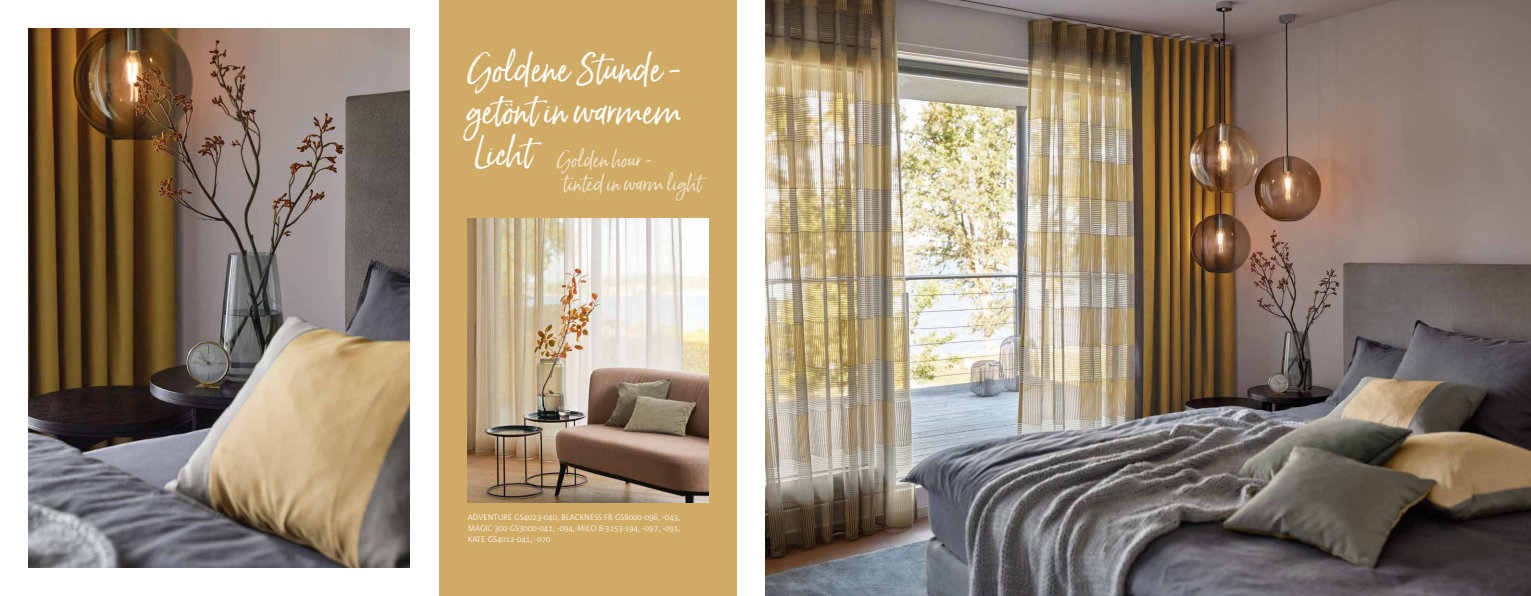
<style>
.page{position:relative;width:1531px;height:596px;background:#fff}
.page>*{position:absolute;margin:0;border:0;box-sizing:border-box;transform-origin:0 0}
.t1{font:35px/42px "Born Ready";color:#fff}
.t2{font:20px/24px "Born Ready";color:#f0e3cd}
.t3{font:300 8px/11px "Corpid C1";color:#fff;text-align:justify}
.s1{font-size:35px;color:#fff}
</style>
<div class="page">
<img style="left:765px;top:0;width:766px;height:595px">
<img style="left:28px;top:28px;width:382px;height:539px">
<div style="left:439px;top:0;width:298px;height:595px;background:#cfab66"></div>
<img style="left:468px;top:218px;width:241px;height:284px">
<svg style="left:505px;top:103px;width:7px;height:3px"></svg>
<h1 class="t1" style="left:468px;top:47px;width:217px">Goldene Stunde - getont in warmem</h1>
<h2 class="t2" style="left:564px;top:146px;width:139px;text-indent:-90px"><span class="s1">Licht</span> Golden hour -<br>tinted in warm light</h2>
<p class="t3" style="left:468px;top:511px;width:214px">ADVENTURE GS4023-040, BLACKNESS FR GS8000-096, -043, MAGIC 300 GS3000-041, -094, MILO 8-3153-194, -097, -091, KATE GS4012-041, -070</p>
</div>
